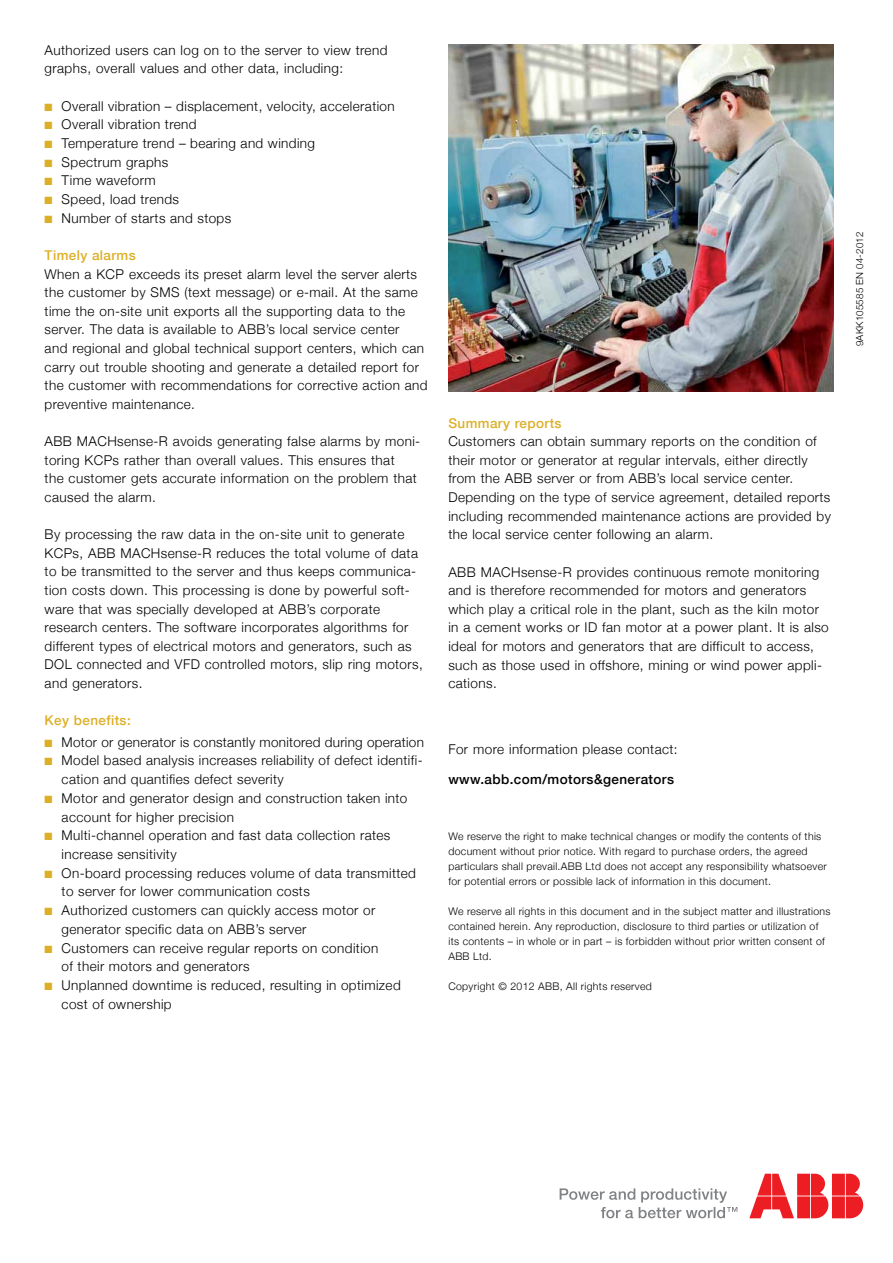
<style>
.page{position:relative;width:893px;height:1263px;background:#fff}
.page>*{position:absolute;margin:0;border:0;box-sizing:border-box;transform-origin:0 0}
.t1{font:300 13.5px/18.6px "Helvetica Neue";letter-spacing:.03em;color:#000}
.t2{font:500 13.5px "Helvetica Neue";letter-spacing:.03em;color:#dcaf27}
.t3{font:500 13.5px "Helvetica Neue";letter-spacing:.03em;color:#000}
.t4{font:300 10.5px/15px "Helvetica Neue";letter-spacing:.03em;color:#000}
.t5{font:300 9.75px "Helvetica Neue";letter-spacing:.02em;color:#000}
.s1{color:#dcaf27}
</style>
<div class="page">
<svg style="left:560px;top:1188px;width:177px;height:30px"></svg>
<svg style="left:749px;top:1174px;width:114px;height:44px"></svg>
<img style="left:448px;top:45px;width:385px;height:346px">
<p class="t1" style="left:45px;top:40px;width:344px">Authorized users can log on to the server to view trend graphs, overall values and other data, including:</p>
<p class="t1" style="left:45px;top:96px;width:352px"><span class="s1">■</span> Overall vibration – displacement, velocity, acceleration</p>
<p class="t1" style="left:45px;top:115px;width:153px"><span class="s1">■</span> Overall vibration trend</p>
<p class="t1" style="left:45px;top:134px;width:272px"><span class="s1">■</span> Temperature trend – bearing and winding</p>
<p class="t1" style="left:45px;top:152px;width:125px"><span class="s1">■</span> Spectrum graphs</p>
<p class="t1" style="left:45px;top:171px;width:112px"><span class="s1">■</span> Time waveform</p>
<p class="t1" style="left:45px;top:190px;width:136px"><span class="s1">■</span> Speed, load trends</p>
<p class="t1" style="left:45px;top:208px;width:188px"><span class="s1">■</span> Number of starts and stops</p>
<p class="t2" style="left:45px;top:247px;width:93px">Timely alarms</p>
<p class="t1" style="left:45px;top:264px;width:384px">When a KCP exceeds its preset alarm level the server alerts the customer by SMS (text message) or e-mail. At the same time the on-site unit exports all the supporting data to the server. The data is available to ABB’s local service center<br>and regional and global technical support centers, which can carry out trouble shooting and generate a detailed report for the customer with recommendations for corrective action and preventive maintenance.</p>
<p class="t1" style="left:45px;top:432px;width:377px">ABB MACHsense-R avoids generating false alarms by moni&shy;toring KCPs rather than overall values. This ensures that<br>the customer gets accurate information on the problem that caused the alarm.</p>
<p class="t1" style="left:45px;top:525px;width:380px">By processing the raw data in the on-site unit to generate KCPs, ABB MACHsense-R reduces the total volume of data to be transmitted to the server and thus keeps communica&shy;tion costs down. This processing is done by powerful soft&shy;ware that was specially developed at ABB’s corporate research centers. The software incorporates algorithms for different types of electrical motors and generators, such as DOL connected and VFD controlled motors, slip ring motors, and generators.</p>
<p class="t2" style="left:45px;top:712px;width:88px">Key benefits:</p>
<p class="t1" style="left:45px;top:732px;width:381px"><span class="s1">■</span> Motor or generator is constantly monitored during operation</p>
<p class="t1" style="left:62px;top:751px;width:363px;text-indent:-17px"><span class="s1">■</span> Model based analysis increases reliability of defect identifi&shy;cation and quantifies defect severity</p>
<p class="t1" style="left:62px;top:788px;width:347px;text-indent:-17px"><span class="s1">■</span> Motor and generator design and construction taken into account for higher precision</p>
<p class="t1" style="left:62px;top:826px;width:330px;text-indent:-17px"><span class="s1">■</span> Multi-channel operation and fast data collection rates increase sensitivity</p>
<p class="t1" style="left:62px;top:863px;width:356px;text-indent:-17px"><span class="s1">■</span> On-board processing reduces volume of data transmitted to server for lower communication costs</p>
<p class="t1" style="left:62px;top:901px;width:315px;text-indent:-17px"><span class="s1">■</span> Authorized customers can quickly access motor or generator specific data on ABB’s server</p>
<p class="t1" style="left:62px;top:938px;width:318px;text-indent:-17px"><span class="s1">■</span> Customers can receive regular reports on condition of their motors and generators</p>
<p class="t1" style="left:62px;top:975px;width:341px;text-indent:-17px"><span class="s1">■</span> Unplanned downtime is reduced, resulting in optimized cost of ownership</p>
<p class="t2" style="left:448px;top:415px;width:115px">Summary reports</p>
<p class="t1" style="left:448px;top:432px;width:384px">Customers can obtain summary reports on the condition of their motor or generator at regular intervals, either directly from the ABB server or from ABB’s local service center.<br>Depending on the type of service agreement, detailed reports including recommended maintenance actions are provided by the local service center following an alarm.</p>
<p class="t1" style="left:448px;top:562px;width:382px">ABB MACHsense-R provides continuous remote monitoring and is therefore recommended for motors and generators which play a critical role in the plant, such as the kiln motor in a cement works or ID fan motor at a power plant. It is also ideal for motors and generators that are difficult to access, such as those used in offshore, mining or wind power appli&shy;cations.</p>
<p class="t1" style="left:448px;top:740px;width:231px">For more information please contact:</p>
<p class="t3" style="left:448px;top:771px;width:227px">www.abb.com/motors&amp;generators</p>
<p class="t4" style="left:448px;top:829px;width:380px">We reserve the right to make technical changes or modify the contents of this document without prior notice. With regard to purchase orders, the agreed particulars shall prevail.ABB Ltd does not accept any responsibility whatsoever for potential errors or possible lack of information in this document.</p>
<p class="t4" style="left:448px;top:904px;width:384px">We reserve all rights in this document and in the subject matter and illustrations contained herein. Any reproduction, disclosure to third parties or utilization of its contents – in whole or in part – is forbidden without prior written consent of ABB Ltd.</p>
<p class="t4" style="left:448px;top:978px;width:205px">Copyright © 2012 ABB, All rights reserved</p>
<p class="t5" style="left:854px;top:346px;width:116px;rotate:-90deg">9AKK105585 EN 04-2012</p>
</div>
